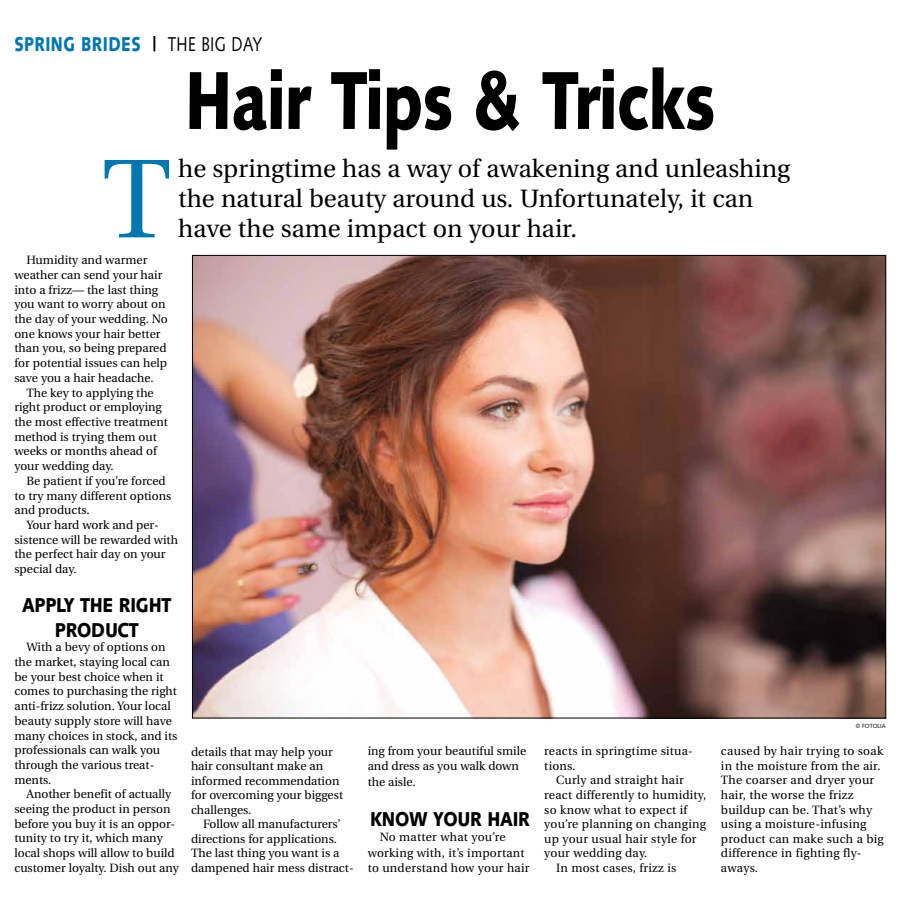
<style>
.page{position:relative;width:900px;height:908px;background:#fff}
.page>*{position:absolute;margin:0;border:0;box-sizing:border-box;transform-origin:0 0}
.t1{font:111.7px "Utopia";color:#0077b1}
.t2{font:900 82px "Syntax";letter-spacing:-.015em;color:#000;scale:.77 1}
.t3{font:25px/30px "Utopia";color:#000}
.t4{font:900 20px/24.3px "Syntax";letter-spacing:-.015em;color:#000;text-align:center;scale:.86 1}
.t5{font:900 20px "Syntax";letter-spacing:.025em;color:#0077b1;scale:.77 1}
.t6{font:12px/14.7px "Utopia";color:#000}
.t7{font:12px/14.6px "Utopia";letter-spacing:.02em;color:#000}
.t8{font:6px "Syntax";letter-spacing:-.01em;color:#000;scale:.95 1}
.s1{color:#000}
.s2{font-weight:400;color:#000}
</style>
<div class="page">
<img style="left:194px;top:257px;width:690px;height:459px">
<h3 class="t5" style="left:14px;top:32px;width:323px">SPRING BRIDES <span class="s1">|</span> <span class="s2">THE BIG DAY</span></h3>
<h2 class="t2" style="left:185px;top:52px;width:691px">Hair Tips &amp; Tricks</h2>
<h1 class="t1" style="left:102px;top:138px;width:71px">T</h1>
<h3 class="t3" style="left:178px;top:154px;width:614px">he springtime has a way of awakening and unleashing the natural beauty around us. Unfortunately, it can have the same impact on your hair.</h3>
<p class="t6" style="left:14px;top:253px;width:155px;text-indent:12px">Humidity and warmer weather can send your hair into a frizz— the last thing you want to worry about on the day of your wedding. No one knows your hair better than you, so being prepared for potential issues can help save you a hair headache.</p>
<p class="t6" style="left:14px;top:385px;width:155px;text-indent:12px">The key to applying the right product or employing the most effective treatment method is trying them out weeks or months ahead of your wedding day.</p>
<p class="t6" style="left:14px;top:473px;width:158px;text-indent:12px">Be patient if you’re forced to try many different options and products.</p>
<p class="t6" style="left:14px;top:517px;width:165px;text-indent:12px">Your hard work and per&shy;sistence will be rewarded with the perfect hair day on your special day.</p>
<h3 class="t4" style="left:22px;top:593px;width:175px">APPLY THE RIGHT<br>PRODUCT</h3>
<p class="t6" style="left:14px;top:639px;width:165px;text-indent:12px">With a bevy of options on the market, staying local can be your best choice when it comes to purchasing the right anti-frizz solution. Your local beauty supply store will have many choices in stock, and its professionals can walk you through the various treat&shy;ments.</p>
<p class="t6" style="left:14px;top:786px;width:166px;text-indent:12px">Another benefit of actually seeing the product in person before you buy it is an oppor&shy;tunity to try it, which many local shops will allow to build customer loyalty. Dish out any</p>
<p class="t8" style="left:856px;top:722px;width:33px">© FOTOLIA</p>
<p class="t6" style="left:368px;top:743px;width:160px;line-height:15.3px">ing from your beautiful smile and dress as you walk down the aisle.</p>
<h3 class="t4" style="left:370px;top:806px;width:187px">KNOW YOUR HAIR</h3>
<p class="t7" style="left:368px;top:829px;width:163px;line-height:15.3px;text-indent:12px">No matter what you’re working with, it’s important to understand how your hair</p>
<p class="t7" style="left:721px;top:743px;width:164px">caused by hair trying to soak in the moisture from the air.<br>The coarser and dryer your hair, the worse the frizz buildup can be. That’s why using a moisture-infusing product can make such a big difference in fighting fly&shy;aways.</p>
<p class="t7" style="left:544px;top:743px;width:150px">reacts in springtime situa&shy;tions.</p>
<p class="t7" style="left:556px;top:773px;width:129px">Curly and straight hair</p>
<p class="t7" style="left:544px;top:787px;width:164px">react differently to humidity,</p>
<p class="t7" style="left:544px;top:802px;width:145px">so know what to expect if</p>
<p class="t7" style="left:544px;top:816px;width:163px">you’re planning on changing</p>
<p class="t7" style="left:544px;top:831px;width:154px">up your usual hair style for</p>
<p class="t7" style="left:544px;top:845px;width:105px">your wedding day.</p>
<p class="t7" style="left:556px;top:860px;width:122px">In most cases, frizz is</p>
<p class="t6" style="left:191px;top:744px;width:154px">details that may help your hair consultant make an informed recommendation for overcoming your biggest challenges.</p>
<p class="t6" style="left:191px;top:816px;width:164px;text-indent:12px">Follow all manufacturers’ directions for applications.<br>The last thing you want is a dampened hair mess distract-</p>
</div>
